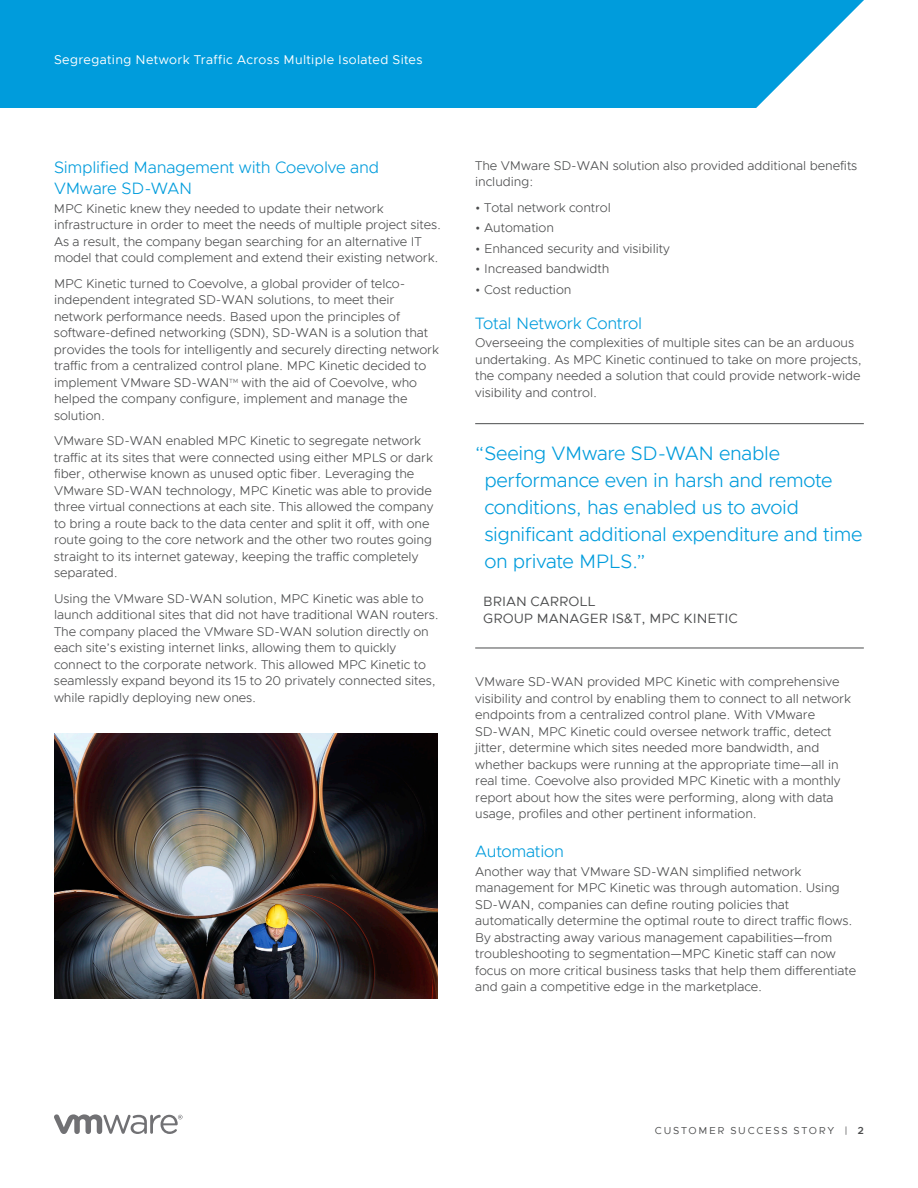
<style>
.page{position:relative;width:918px;height:1188px;background:#fff}
.page>*{position:absolute;margin:0;border:0;box-sizing:border-box;transform-origin:0 0}
.STORY_QUOTE_BODY{font:300 19.5px/27px "Metropolis";letter-spacing:-.015em;color:#009cdc}
._3a__BODY_TEXT{font:300 16.5px/21px "Metropolis";letter-spacing:-.01em;color:#009cdc}
._4a__SUBHEAD_1{font:300 16.5px "Metropolis";letter-spacing:-.015em;color:#009cdc}
.STORY_QUOTE_SIGNATUR{font:13.5px/16.5px "Metropolis";color:#4b4c4d}
._3a__BODY_TEXT-2{font:300 12.75px/16.5px "Metropolis";letter-spacing:-.005em;color:#4b4c4d}
._3a__BODY_TEXT-3{font:12.75px "Metropolis";letter-spacing:.025em;color:#fff}
.t1{font:10.2px "Metropolis";letter-spacing:.17em;color:#4b4c4d}
.s1{font-weight:600}
</style>
<div class="page">
<svg style="left:54px;top:1114px;width:129px;height:20px"></svg>
<div style="left:0;top:0;width:864px;height:108px;background:#009cdc"></div>
<img style="left:54px;top:733px;width:383px;height:266px">
<hr style="left:475px;top:423px;width:389px;height:1px;background:#4b4c4d">
<hr style="left:475px;top:648px;width:389px;height:1px;background:#4b4c4d">
<p class="_3a__BODY_TEXT-3" style="left:54px;top:52px;width:370px">Segregating Network Traffic Across Multiple Isolated Sites</p>
<p class="_3a__BODY_TEXT" style="left:54px;top:157px;width:327px">Simplified Management with Coevolve and<br>VMware SD-WAN</p>
<p class="_3a__BODY_TEXT-2" style="left:54px;top:200px;width:389px">MPC Kinetic knew they needed to update their network infrastructure in order to meet the needs of multiple project sites.<br>As a result, the company began searching for an alternative IT model that could complement and extend their existing network.</p>
<p class="_3a__BODY_TEXT-2" style="left:54px;top:275px;width:387px">MPC Kinetic turned to Coevolve, a global provider of telco&shy;independent integrated SD-WAN solutions, to meet their network performance needs. Based upon the principles of software-defined networking (SDN), SD-WAN is a solution that provides the tools for intelligently and securely directing network traffic from a centralized control plane. MPC Kinetic decided to implement VMware SD-WAN<sup>TM</sup> with the aid of Coevolve, who helped the company configure, implement and manage the solution.</p>
<p class="_3a__BODY_TEXT-2" style="left:54px;top:432px;width:381px">VMware SD-WAN enabled MPC Kinetic to segregate network traffic at its sites that were connected using either MPLS or dark fiber, otherwise known as unused optic fiber. Leveraging the VMware SD-WAN technology, MPC Kinetic was able to provide three virtual connections at each site. This allowed the company to bring a route back to the data center and split it off, with one route going to the core network and the other two routes going straight to its internet gateway, keeping the traffic completely separated.</p>
<p class="_3a__BODY_TEXT-2" style="left:54px;top:590px;width:386px">Using the VMware SD-WAN solution, MPC Kinetic was able to launch additional sites that did not have traditional WAN routers.<br>The company placed the VMware SD-WAN solution directly on each site’s existing internet links, allowing them to quickly connect to the corporate network. This allowed MPC Kinetic to seamlessly expand beyond its 15 to 20 privately connected sites, while rapidly deploying new ones.</p>
<p class="_3a__BODY_TEXT-2" style="left:475px;top:157px;width:384px">The VMware SD-WAN solution also provided additional benefits including:</p>
<p class="_3a__BODY_TEXT-2" style="left:475px;top:199px;width:137px">• Total network control</p>
<p class="_3a__BODY_TEXT-2" style="left:475px;top:220px;width:80px">• Automation</p>
<p class="_3a__BODY_TEXT-2" style="left:475px;top:240px;width:196px">• Enhanced security and visibility</p>
<p class="_3a__BODY_TEXT-2" style="left:475px;top:261px;width:136px">• Increased bandwidth</p>
<p class="_3a__BODY_TEXT-2" style="left:475px;top:281px;width:98px">• Cost reduction</p>
<p class="_4a__SUBHEAD_1" style="left:475px;top:313px;width:168px">Total Network Control</p>
<p class="_3a__BODY_TEXT-2" style="left:475px;top:335px;width:388px">Overseeing the complexities of multiple sites can be an arduous undertaking. As MPC Kinetic continued to take on more projects, the company needed a solution that could provide network-wide visibility and control.</p>
<p class="STORY_QUOTE_BODY" style="left:484px;top:440px;width:380px;text-indent:-9px">“Seeing VMware SD-WAN enable performance even in harsh and remote conditions, has enabled us to avoid significant additional expenditure and time on private MPLS.”</p>
<p class="STORY_QUOTE_SIGNATUR" style="left:483px;top:593px;width:256px">BRIAN CARROLL<br>GROUP MANAGER IS&amp;T, MPC KINETIC</p>
<p class="_3a__BODY_TEXT-2" style="left:475px;top:674px;width:377px">VMware SD-WAN provided MPC Kinetic with comprehensive visibility and control by enabling them to connect to all network endpoints from a centralized control plane. With VMware SD-WAN, MPC Kinetic could oversee network traffic, detect jitter, determine which sites needed more bandwidth, and whether backups were running at the appropriate time—all in real time. Coevolve also provided MPC Kinetic with a monthly report about how the sites were performing, along with data usage, profiles and other pertinent information.</p>
<p class="_3a__BODY_TEXT" style="left:475px;top:841px;width:90px">Automation</p>
<p class="_3a__BODY_TEXT-2" style="left:475px;top:863px;width:383px">Another way that VMware SD-WAN simplified network management for MPC Kinetic was through automation. Using SD-WAN, companies can define routing policies that automatically determine the optimal route to direct traffic flows.<br>By abstracting away various management capabilities—from troubleshooting to segmentation—MPC Kinetic staff can now focus on more critical business tasks that help them differentiate and gain a competitive edge in the marketplace.</p>
<p class="t1" style="left:655px;top:1124px;width:210px">CUSTOMER SUCCESS STORY | <span class="s1">2</span></p>
</div>
